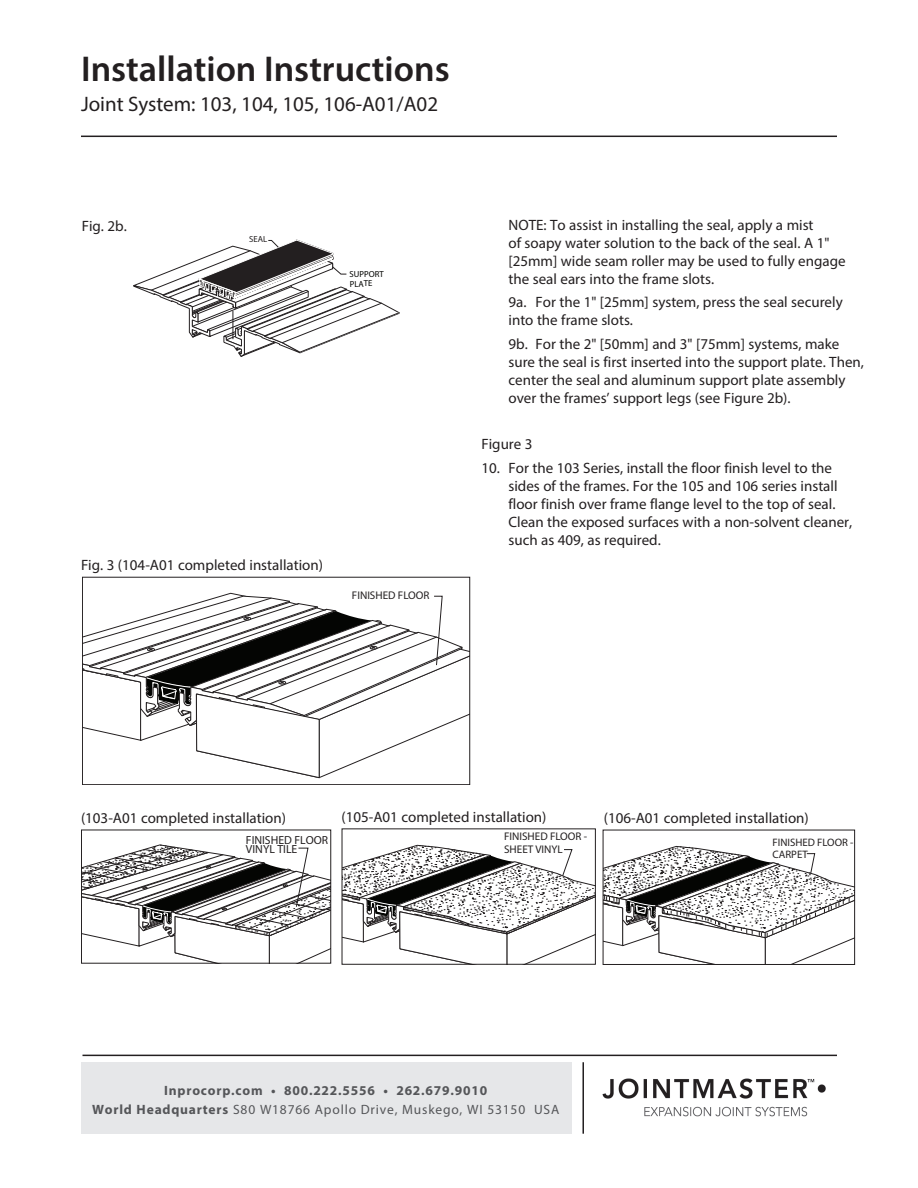
<style>
.page{position:relative;width:918px;height:1188px;background:#fff}
.page>*{position:absolute;margin:0;border:0;box-sizing:border-box;transform-origin:0 0}
.Installation_Instruc{font:600 36px "Myriad Pro";color:#231f20}
.Installation_Instruc-2{font:21px "Myriad Pro";color:#231f20}
.Body_text{font:15px/18px "Myriad Pro";color:#231f20}
.t1{font:700 13.5px/19.5px "Myriad Pro";letter-spacing:.06em;color:#555659;text-align:center}
.t2{font:11.7px/9.1px "Myriad Pro";color:#231f20}
.t3{font:11.1px/12.8px "Myriad Pro";color:#231f20}
.t4{font:10.8px/12.3px "Myriad Pro";color:#231f20}
.t5{font:8.7px/9.4px "Myriad Pro";letter-spacing:-.01em;color:#040503}
.t6{font:8.7px "Myriad Pro";color:#231f20}
.s1{font-weight:400}
</style>
<div class="page">
<hr style="left:81px;top:136px;width:756px;height:1px;background:#231f20">
<hr style="left:82px;top:1055px;width:755px;height:1px;background:#231f20">
<div style="left:81px;top:1063px;width:490px;height:71px;background:#e6e7e9"></div>
<img style="left:602px;top:1078px;width:224px;height:39px">
<hr style="left:582px;top:1062px;width:2px;height:72px;background:#231f20">
<svg style="left:134px;top:240px;width:265px;height:117px"></svg>
<div style="left:82px;top:577px;width:388px;height:208px;border:1px solid #231f20"></div>
<svg style="left:82px;top:593px;width:388px;height:185px"></svg>
<svg style="left:83px;top:845px;width:249px;height:118px"></svg>
<div style="left:81px;top:830px;width:250px;height:133px;border:1px solid #231f20"></div>
<svg style="left:344px;top:845px;width:250px;height:118px"></svg>
<div style="left:342px;top:828px;width:254px;height:137px;border:1px solid #231f20"></div>
<svg style="left:605px;top:846px;width:248px;height:117px"></svg>
<div style="left:603px;top:830px;width:252px;height:135px;border:1px solid #231f20"></div>
<p class="Installation_Instruc" style="left:81px;top:46px;width:370px">Installation Instructions</p>
<p class="Installation_Instruc-2" style="left:81px;top:91px;width:359px">Joint System: 103, 104, 105, 106-A01/A02</p>
<p class="Body_text" style="left:82px;top:217px;width:47px">Fig. 2b.</p>
<p class="t6" style="left:249px;top:234px;width:20px">SEAL</p>
<p class="t5" style="left:350px;top:269px;width:36px">SUPPORT<br>PLATE</p>
<p class="Body_text" style="left:81px;top:556px;width:244px">Fig. 3 (104-A01 completed installation)</p>
<p class="t3" style="left:352px;top:588px;width:79px">FINISHED FLOOR</p>
<p class="Body_text" style="left:508px;top:216px;width:339px">NOTE: To assist in installing the seal, apply a mist<br>of soapy water solution to the back of the seal. A 1" [25mm] wide seam roller may be used to fully engage the seal ears into the frame slots.</p>
<p class="Body_text" style="left:508px;top:293px;width:336px">9a. For the 1" [25mm] system, press the seal securely into the frame slots.</p>
<p class="Body_text" style="left:508px;top:334px;width:357px">9b. For the 2" [50mm] and 3" [75mm] systems, make sure the seal is first inserted into the support plate. Then, center the seal and aluminum support plate assembly over the frames’ support legs (see Figure 2b).</p>
<p class="Body_text" style="left:482px;top:435px;width:53px">Figure 3</p>
<p class="Body_text" style="left:508px;top:459px;width:345px;text-indent:-27px">10. For the 103 Series, install the floor finish level to the sides of the frames. For the 105 and 106 series install floor finish over frame flange level to the top of seal.<br>Clean the exposed surfaces with a non-solvent cleaner, such as 409, as required.</p>
<p class="Body_text" style="left:81px;top:808px;width:207px">(103-A01 completed installation)</p>
<p class="t2" style="left:246px;top:835px;width:84px">FINISHED FLOOR<br>VINYL TILE</p>
<p class="Body_text" style="left:341px;top:808px;width:207px">(105-A01 completed installation)</p>
<p class="t3" style="left:504px;top:830px;width:85px">FINISHED FLOOR -<br>SHEET VINYL</p>
<p class="Body_text" style="left:604px;top:808px;width:207px">(106-A01 completed installation)</p>
<p class="t4" style="left:773px;top:836px;width:83px">FINISHED FLOOR -<br>CARPET</p>
<p class="t1" style="left:92px;top:1080px;width:469px">Inprocorp.com • 800.222.5556 • 262.679.9010<br>World Headquarters <span class="s1">S80 W18766 Apollo Drive, Muskego, WI 53150 USA</span></p>
</div>
